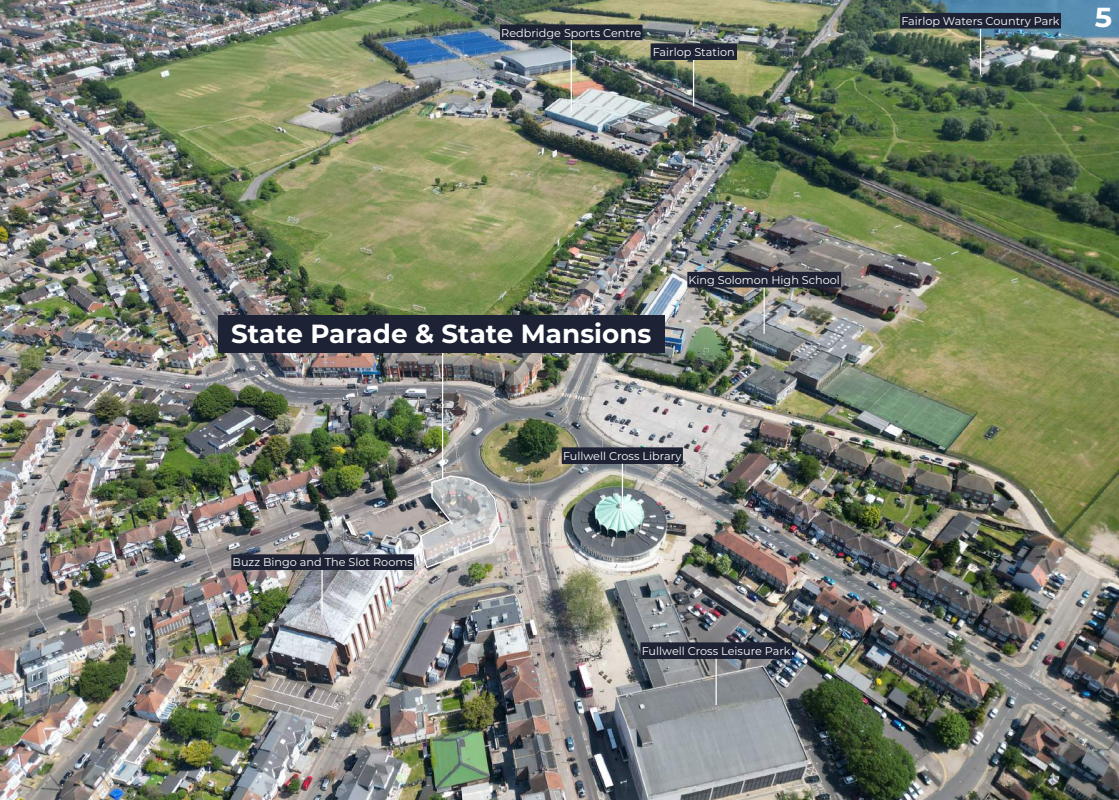
<style>
.page{position:relative;width:1119px;height:800px;background:#fff}
.page>*{position:absolute;margin:0;border:0;box-sizing:border-box;transform-origin:0 0}
.t1{font:700 27.5px "Montserrat";color:#fff;scale:1.06 1}
.t2{font:700 26.25px "Montserrat";color:#fff}
.t3{font:11.25px "Montserrat";color:#fff}
</style>
<div class="page">
<img style="left:0;top:0;width:1119px;height:800px">
<hr style="left:442px;top:350px;width:1px;height:130px;background:#fff">
<div style="left:219px;top:315px;width:446px;height:37px;background:#1d2334"></div>
<hr style="left:693px;top:60px;width:1px;height:46px;background:#fff">
<hr style="left:763px;top:287px;width:2px;height:47px;background:#fff">
<div style="left:688px;top:272px;width:152px;height:15px;background:#1d2334"></div>
<div style="left:641px;top:643px;width:150px;height:15px;background:#1d2334"></div>
<div style="left:640px;top:642px;width:152px;height:17px;border:1px solid #1d2334"></div>
<hr style="left:715px;top:659px;width:2px;height:46px;background:#fff">
<div style="left:562px;top:448px;width:120px;height:15px;background:#1d2334"></div>
<div style="left:562px;top:447px;width:121px;height:17px;border:1px solid #1d2334"></div>
<hr style="left:622px;top:464px;width:1px;height:46px;background:#fff">
<div style="left:651px;top:44px;width:85px;height:15px;background:#1d2334"></div>
<div style="left:650px;top:43px;width:87px;height:17px;border:1px solid #1d2334"></div>
<hr style="left:980px;top:29px;width:1px;height:46px;background:#fff">
<div style="left:901px;top:14px;width:159px;height:14px;background:#1d2334"></div>
<div style="left:900px;top:13px;width:161px;height:16px;border:1px solid #1d2334"></div>
<hr style="left:571px;top:32px;width:1px;height:79px;background:#fff">
<div style="left:501px;top:25px;width:141px;height:15px;background:#1d2334"></div>
<img style="left:419px;top:475px;width:82px;height:94px">
<svg style="left:345px;top:520px;width:13px;height:17px"></svg>
<hr style="left:321px;top:569px;width:2px;height:46px;background:#fff">
<div style="left:232px;top:555px;width:181px;height:14px;background:#1d2334"></div>
<div style="left:231px;top:554px;width:183px;height:16px;border:1px solid #1d2334"></div>
<p class="t3" style="left:501px;top:25px;width:141px">Redbridge Sports Centre</p>
<p class="t3" style="left:653px;top:44px;width:84px">Fairlop Station</p>
<p class="t3" style="left:901px;top:13px;width:160px">Fairlop Waters Country Park</p>
<h1 class="t1" style="left:1095px;top:-2px;width:18px">5</h1>
<h2 class="t2" style="left:231px;top:315px;width:422px">State Parade &amp; State Mansions</h2>
<p class="t3" style="left:688px;top:272px;width:153px">King Solomon High School</p>
<p class="t3" style="left:232px;top:555px;width:182px">Buzz Bingo and The Slot Rooms</p>
<p class="t3" style="left:563px;top:448px;width:120px">Fullwell Cross Library</p>
<p class="t3" style="left:642px;top:643px;width:150px">Fullwell Cross Leisure Park</p>
</div>
